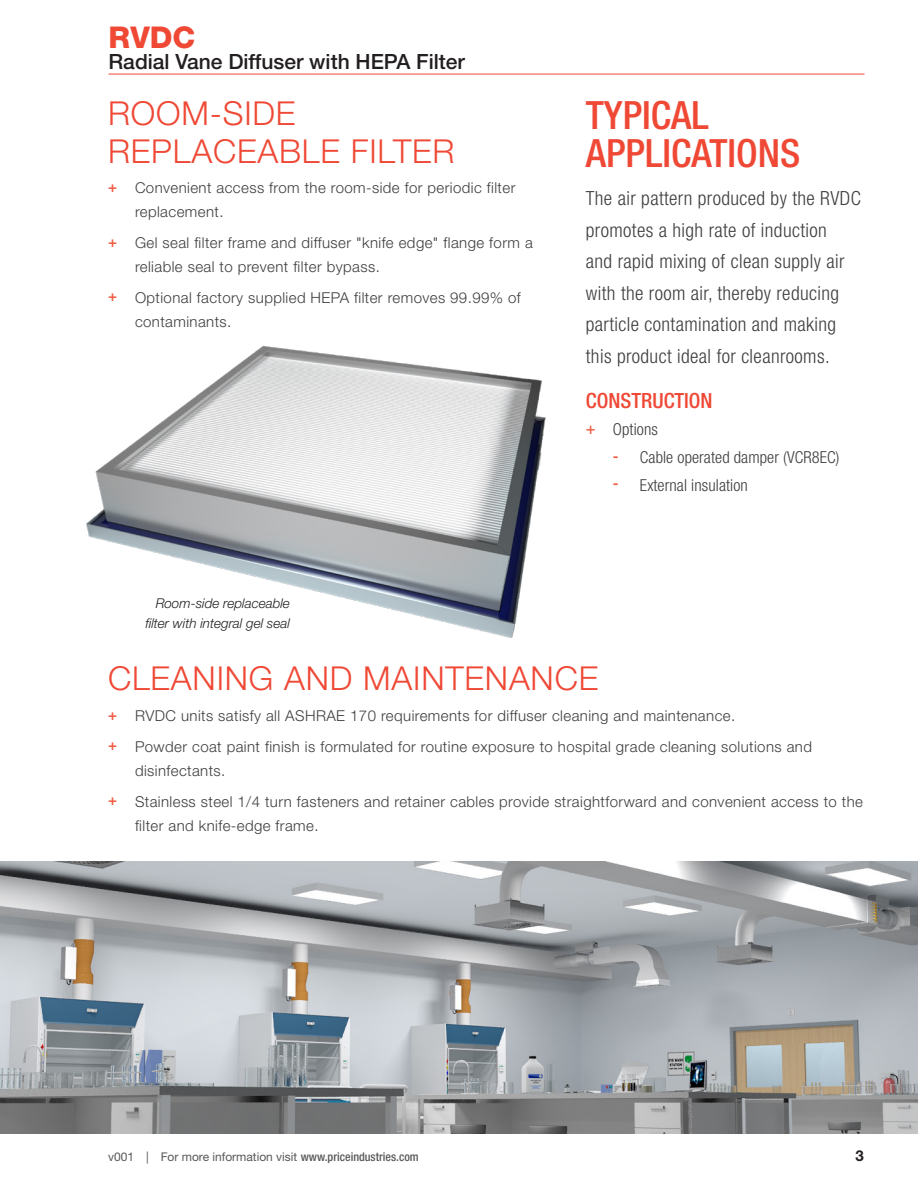
<style>
.page{position:relative;width:918px;height:1188px;background:#fff}
.page>*{position:absolute;margin:0;border:0;box-sizing:border-box;transform-origin:0 0}
.Sidebar_-_Heading_1{font:500 condensed 39px/37.5px "Helvetica Neue LT Std";color:#ef4835}
.Special-Heading_2{font:300 33px/37.5px "Helvetica Neue LT Std";letter-spacing:.025em;color:#ef4835}
.t1{font:800 30px "Helvetica Neue LT Std";color:#ef4835}
.t2{font:500 21px "Helvetica Neue LT Std";color:#231f20}
.Sidebar_-_Heading_2{font:500 condensed 21px "Helvetica Neue LT Std";color:#ef4835}
.Sidebar_-_Body_1{font:300 condensed 19.5px/31.5px "Helvetica Neue LT Std";letter-spacing:.02em;color:#3e3e3f}
.t3{font:300 condensed 16.5px "Helvetica Neue LT Std";letter-spacing:.005em;color:#3e3e3f}
.t4{font:300 15px/24px "Helvetica Neue LT Std";letter-spacing:.03em;color:#3e3e3f}
.t5{font:700 15px "Helvetica Neue LT Std";color:#231f20}
.Special-Caption{font:italic 300 13.5px/19.5px "Helvetica Neue LT Std";color:#231f20;text-align:right}
.t6{font:12px "Helvetica Neue LT Std";color:#57585a}
.s1{font-weight:500;color:#f15d44}
.s2{font-weight:500;font-stretch:condensed}
</style>
<div class="page">
<img style="left:0;top:861px;width:918px;height:273px">
<img style="left:86px;top:345px;width:459px;height:293px">
<hr style="left:109px;top:74px;width:756px;height:1px;background:#ef4835">
<h3 class="t1" style="left:109px;top:20px;width:88px">RVDC</h3>
<h3 class="t2" style="left:109px;top:49px;width:358px">Radial Vane Diffuser with HEPA Filter</h3>
<p class="Special-Heading_2" style="left:108px;top:94px;width:348px">ROOM-SIDE<br>REPLACEABLE FILTER</p>
<p class="t4" style="left:135px;top:176px;width:382px;text-indent:-27px"><span class="s1">+</span> Convenient access from the room-side for periodic filter replacement.</p>
<p class="t4" style="left:135px;top:230px;width:399px;text-indent:-27px"><span class="s1">+</span> Gel seal filter frame and diffuser "knife edge" flange form a reliable seal to prevent filter bypass.</p>
<p class="t4" style="left:135px;top:285px;width:387px;text-indent:-27px"><span class="s1">+</span> Optional factory supplied HEPA filter removes 99.99% of contaminants.</p>
<p class="Sidebar_-_Heading_1" style="left:586px;top:96px;width:216px">TYPICAL<br>APPLICATIONS</p>
<p class="Sidebar_-_Body_1" style="left:586px;top:182px;width:276px">The air pattern produced by the RVDC promotes a high rate of induction<br>and rapid mixing of clean supply air with the room air, thereby reducing particle contamination and making this product ideal for cleanrooms.</p>
<p class="Sidebar_-_Heading_2" style="left:586px;top:388px;width:128px">CONSTRUCTION</p>
<p class="t3" style="left:586px;top:420px;width:73px"><span class="s1">+</span> Options</p>
<p class="t3" style="left:613px;top:448px;width:228px"><span class="s1">-</span> Cable operated damper (VCR8EC)</p>
<p class="t3" style="left:613px;top:476px;width:136px"><span class="s1">-</span> External insulation</p>
<p class="Special-Caption" style="left:145px;top:593px;width:146px">Room-side replaceable filter with integral gel seal</p>
<p class="Special-Heading_2" style="left:108px;top:659px;width:492px">CLEANING AND MAINTENANCE</p>
<p class="t4" style="left:108px;top:704px;width:629px"><span class="s1">+</span> RVDC units satisfy all ASHRAE 170 requirements for diffuser cleaning and maintenance.</p>
<p class="t4" style="left:135px;top:734px;width:679px;text-indent:-27px"><span class="s1">+</span> Powder coat paint finish is formulated for routine exposure to hospital grade cleaning solutions and disinfectants.</p>
<p class="t4" style="left:135px;top:789px;width:730px;text-indent:-27px"><span class="s1">+</span> Stainless steel 1/4 turn fasteners and retainer cables provide straightforward and convenient access to the filter and knife-edge frame.</p>
<p class="t6" style="left:108px;top:1150px;width:312px">v001 | For more information visit <span class="s2">www.priceindustries.com</span></p>
<p class="t5" style="left:856px;top:1146px;width:10px">3</p>
</div>
